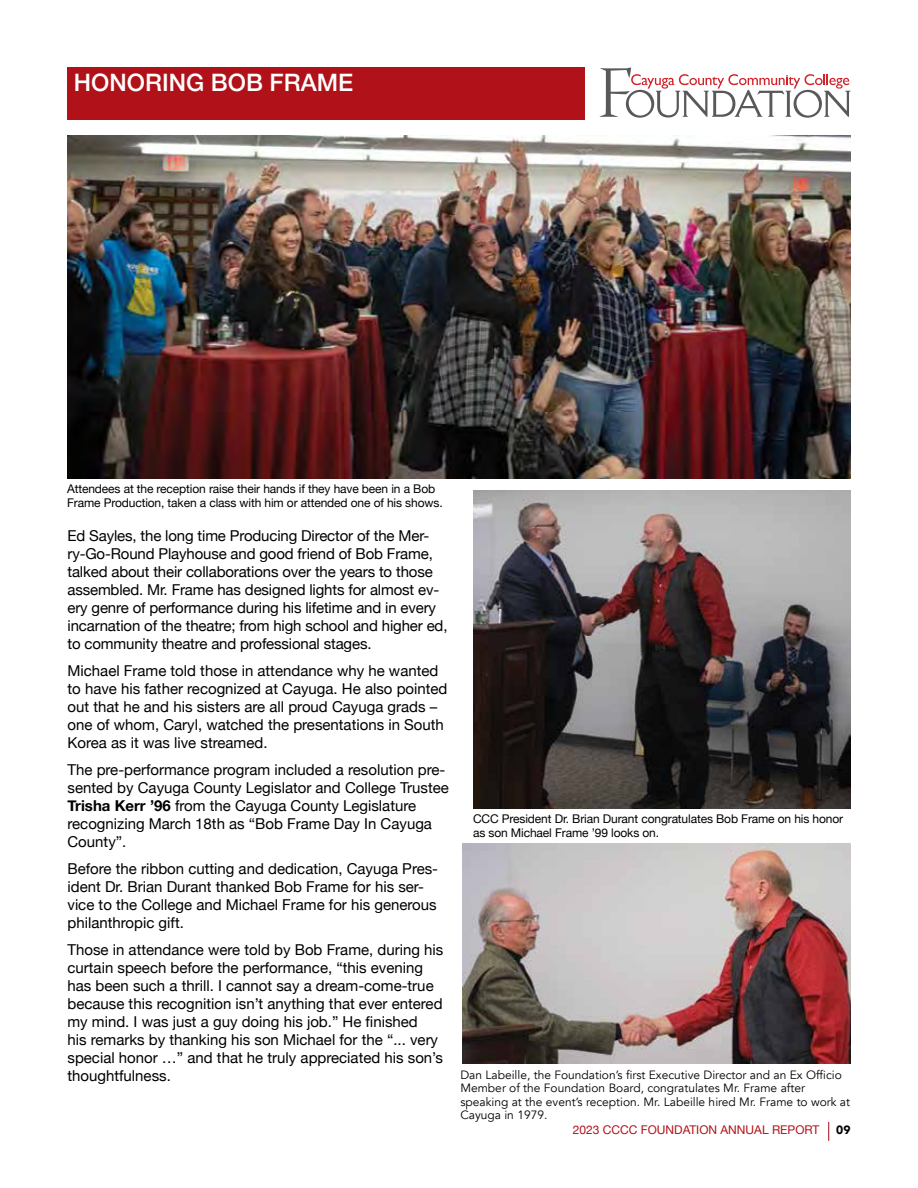
<style>
.page{position:relative;width:918px;height:1188px;background:#fff}
.page>*{position:absolute;margin:0;border:0;box-sizing:border-box;transform-origin:0 0}
.t1{font:500 24px "Helvetica Neue";color:#fff}
.t2{font:15px/18px "Helvetica Neue";color:#000}
.t3{font:12px/13.5px "Helvetica Neue";letter-spacing:-.01em;color:#000}
.t4{font:12px/13.5px "Avenir";color:#000}
.t5{font:12px "Helvetica Neue";color:#b11119}
.t6{font:900 12px "Avenir";color:#000}
.s1{font-weight:700}
</style>
<div class="page">
<svg style="left:828px;top:1122px;width:1px;height:19px"></svg>
<div style="left:68px;top:68px;width:517px;height:52px;background:#b11119"></div>
<svg style="left:600px;top:68px;width:250px;height:50px"></svg>
<img style="left:68px;top:135px;width:782px;height:343px">
<img style="left:473px;top:490px;width:377px;height:319px">
<img style="left:462px;top:844px;width:388px;height:220px">
<p class="t1" style="left:74px;top:63px;width:281px">HONORING BOB FRAME</p>
<p class="t3" style="left:67px;top:483px;width:377px">Attendees at the reception raise their hands if they have been in a Bob<br>Frame Production, taken a class with him or attended one of his shows.</p>
<p class="t2" style="left:68px;top:527px;width:382px">Ed Sayles, the long time Producing Director of the Mer&shy;ry-Go-Round Playhouse and good friend of Bob Frame, talked about their collaborations over the years to those assembled. Mr. Frame has designed lights for almost ev&shy;ery genre of performance during his lifetime and in every incarnation of the theatre; from high school and higher ed, to community theatre and professional stages.</p>
<p class="t2" style="left:68px;top:662px;width:382px">Michael Frame told those in attendance why he wanted to have his father recognized at Cayuga. He also pointed out that he and his sisters are all proud Cayuga grads – one of whom, Caryl, watched the presentations in South Korea as it was live streamed.</p>
<p class="t2" style="left:68px;top:761px;width:383px">The pre-performance program included a resolution pre&shy;sented by Cayuga County Legislator and College Trustee<br><span class="s1">Trisha Kerr ’96</span> from the Cayuga County Legislature</p>
<p class="t2" style="left:68px;top:815px;width:366px">recognizing March 18th as “Bob Frame Day In Cayuga<br>County”.</p>
<p class="t2" style="left:68px;top:860px;width:372px">Before the ribbon cutting and dedication, Cayuga Pres&shy;ident Dr. Brian Durant thanked Bob Frame for his ser&shy;vice to the College and Michael Frame for his generous philanthropic gift.</p>
<p class="t2" style="left:68px;top:941px;width:377px">Those in attendance were told by Bob Frame, during his</p>
<p class="t2" style="left:68px;top:959px;width:357px">curtain speech before the performance, “this evening</p>
<p class="t2" style="left:68px;top:977px;width:377px">has been such a thrill. I cannot say a dream-come-true because this recognition isn’t anything that ever entered</p>
<p class="t2" style="left:68px;top:1013px;width:377px">my mind. I was just a guy doing his job.” He finished<br>his remarks by thanking his son Michael for the “... very special honor …” and that he truly appreciated his son’s</p>
<p class="t2" style="left:68px;top:1067px;width:105px">thoughtfulness.</p>
<p class="t3" style="left:473px;top:813px;width:372px">CCC President Dr. Brian Durant congratulates Bob Frame on his honor as son Michael Frame ’99 looks on.</p>
<p class="t4" style="left:460px;top:1068px;width:383px">Dan Labeille, the Foundation’s first Executive Director and an Ex Officio</p>
<p class="t4" style="left:460px;top:1082px;width:391px">Member of the Foundation Board, congratulates Mr. Frame after speaking at the event’s reception. Mr. Labeille hired Mr. Frame to work at<br>Cayuga in 1979.</p>
<p class="t5" style="left:573px;top:1121px;width:248px">2023 CCCC FOUNDATION ANNUAL REPORT</p>
<p class="t6" style="left:836px;top:1120px;width:16px">09</p>
</div>
